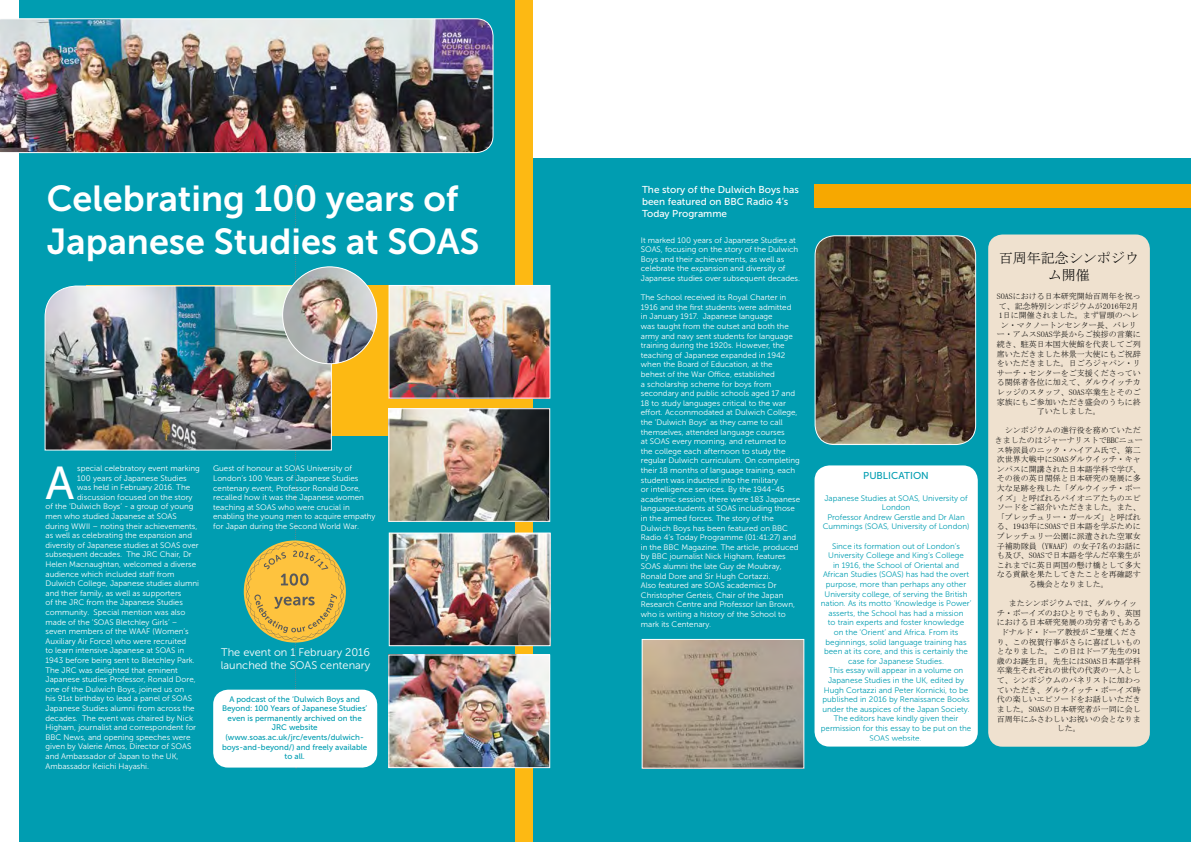
<style>
.page{position:relative;width:1191px;height:842px;background:#fff}
.page>*{position:absolute;margin:0;border:0;box-sizing:border-box;transform-origin:0 0}
.t1{font:46px "Museo Sans 500";color:#fff}
.t2{font:36px/43.2px "Museo Sans 700";color:#fff}
.t3{font:14px/16.8px "MS Mincho";color:#000;text-align:center}
.t4{font:11px/13.2px "Museo Sans 300";color:#fff}
.t5{font:10px/12px "Museo Sans 500";color:#fff}
.t6{font:10px "Museo Sans 500";color:#009db1}
.t7{font:8px/9.6px "Museo Sans 300";color:#fff}
.t8{font:8px/9.6px "MS Mincho";color:#000;text-align:center}
.t9{font:8px/9.6px "Museo Sans 300";color:#009db1;text-align:center}
.t10{font:8px/9.6px "Museo Sans 500";color:#009db1;text-align:center}
</style>
<div class="page">
<div style="left:20px;top:0;width:1171px;height:842px;background:#009db1"></div>
<div style="left:527px;top:0;width:664px;height:157px;background:#fff"></div>
<div style="left:814px;top:184px;width:377px;height:23px;background:#f7a800"></div>
<div style="left:515px;top:0;width:18px;height:842px;background:#fdb913"></div>
<div style="left:86px;top:285px;width:447px;height:150px;background:#fdb913"></div>
<img style="left:644px;top:641px;width:158px;height:125px">
<div style="left:642px;top:639px;width:162px;height:129px;border:1px solid #fff"></div>
<img style="left:816px;top:236px;width:159px;height:208px">
<div style="left:814px;top:235px;width:162px;height:210px;border:1px solid #fff;border-radius:19px"></div>
<img style="left:0;top:18px;width:493px;height:135px">
<img style="left:391px;top:535px;width:157px;height:109px">
<div style="left:389px;top:533px;width:161px;height:113px;border:1px solid #fff"></div>
<img style="left:44px;top:285px;width:202px;height:166px">
<img style="left:390px;top:410px;width:158px;height:110px">
<div style="left:388px;top:408px;width:162px;height:114px;border:1px solid #fff"></div>
<img style="left:391px;top:287px;width:157px;height:109px">
<div style="left:389px;top:285px;width:161px;height:113px;border:1px solid #fff"></div>
<svg style="left:246px;top:185px;width:98px;height:583px"></svg>
<img style="left:283px;top:267px;width:94px;height:97px">
<img style="left:390px;top:657px;width:158px;height:109px">
<div style="left:388px;top:655px;width:162px;height:113px;border:1px solid #fff"></div>
<div style="left:216px;top:693px;width:158px;height:71px;background:#fff;border-radius:12px"></div>
<div style="left:213px;top:690px;width:164px;height:77px;border:6px solid #fff;border-radius:12px"></div>
<div style="left:817px;top:468px;width:157px;height:275px;background:#fff;border-radius:12px"></div>
<div style="left:814px;top:465px;width:163px;height:281px;border:6px solid #fff;border-radius:12px"></div>
<div style="left:991px;top:237px;width:155px;height:507px;background:#efe1cf;border-radius:11px"></div>
<div style="left:988px;top:234px;width:161px;height:513px;border:6px solid #efe1cf;border-radius:11px"></div>
<h2 class="t2" style="left:47px;top:177px;width:434px">Celebrating 100 years of<br>Japanese Studies at SOAS</h2>
<p class="t5" style="left:642px;top:184px;width:158px">The story of the Dulwich Boys has been featured on BBC Radio 4’s<br>Today Programme</p>
<p class="t7" style="left:641px;top:235px;width:161px">It marked 100 years of Japanese Studies at SOAS, focusing on the story of the Dulwich Boys and their achievements, as well as celebrate the expansion and diversity of Japanese studies over subsequent decades.</p>
<p class="t7" style="left:641px;top:293px;width:161px">The School received its Royal Charter in 1916 and the first students were admitted<br>in January 1917. Japanese language<br>was taught from the outset and both the army and navy sent students for language training during the 1920s. However, the teaching of Japanese expanded in 1942 when the Board of Education, at the<br>behest of the War Office, established<br>a scholarship scheme for boys from secondary and public schools aged 17 and 18 to study languages critical to the war effort. Accommodated at Dulwich College, the ‘Dulwich Boys’ as they came to call themselves, attended language courses<br>at SOAS every morning, and returned to<br>the college each afternoon to study the regular Dulwich curriculum. On completing their 18 months of language training, each student was inducted into the military<br>or intelligence services. By the 1944-45 academic session, there were 183 Japanese languagestudents at SOAS including those in the armed forces. The story of the Dulwich Boys has been featured on BBC Radio 4’s Today Programme (01:41:27) and in the BBC Magazine. The article, produced by BBC journalist Nick Higham, features SOAS alumni the late Guy de Moubray, Ronald Dore and Sir Hugh Cortazzi.<br>Also featured are SOAS academics Dr Christopher Gerteis, Chair of the Japan Research Centre and Professor Ian Brown, who is writing a history of the School to mark its Centenary.</p>
<p class="t7" style="left:77px;top:463px;width:124px">special celebratory event marking</p>
<p class="t7" style="left:77px;top:473px;width:111px">100 years of Japanese Studies</p>
<p class="t7" style="left:77px;top:483px;width:114px">was held in February 2016. The</p>
<p class="t7" style="left:77px;top:492px;width:117px">discussion focused on the story</p>
<p class="t7" style="left:45px;top:502px;width:149px">of the ‘Dulwich Boys’ - a group of young</p>
<p class="t7" style="left:45px;top:511px;width:133px">men who studied Japanese at SOAS</p>
<p class="t7" style="left:45px;top:521px;width:153px">during WWII – noting their achievements,</p>
<p class="t7" style="left:45px;top:531px;width:148px">as well as celebrating the expansion and</p>
<p class="t7" style="left:45px;top:540px;width:155px">diversity of Japanese studies at SOAS over</p>
<p class="t7" style="left:45px;top:550px;width:148px">subsequent decades. The JRC Chair, Dr</p>
<p class="t7" style="left:45px;top:559px;width:152px">Helen Macnaughtan, welcomed a diverse</p>
<p class="t7" style="left:45px;top:569px;width:130px">audience which included staff from</p>
<p class="t7" style="left:45px;top:579px;width:155px">Dulwich College, Japanese studies alumni</p>
<p class="t7" style="left:45px;top:588px;width:137px">and their family, as well as supporters</p>
<p class="t7" style="left:45px;top:598px;width:139px">of the JRC from the Japanese Studies</p>
<p class="t7" style="left:45px;top:607px;width:141px">community. Special mention was also</p>
<p class="t7" style="left:45px;top:617px;width:133px">made of the ‘SOAS Bletchley Girls’ –</p>
<p class="t7" style="left:45px;top:627px;width:145px">seven members of the WAAF (Women’s</p>
<p class="t7" style="left:45px;top:636px;width:142px">Auxiliary Air Force) who were recruited</p>
<p class="t7" style="left:45px;top:646px;width:140px">to learn intensive Japanese at SOAS in</p>
<p class="t7" style="left:45px;top:655px;width:151px">1943 before being sent to Bletchley Park.</p>
<p class="t7" style="left:45px;top:665px;width:134px">The JRC was delighted that eminent</p>
<p class="t7" style="left:45px;top:675px;width:152px">Japanese studies Professor, Ronald Dore,</p>
<p class="t7" style="left:45px;top:684px;width:140px">one of the Dulwich Boys, joined us on</p>
<p class="t7" style="left:45px;top:694px;width:148px">his 91st birthday to lead a panel of SOAS</p>
<p class="t7" style="left:45px;top:703px;width:151px">Japanese Studies alumni from across the</p>
<p class="t7" style="left:45px;top:713px;width:149px">decades. The event was chaired by Nick</p>
<p class="t7" style="left:45px;top:723px;width:152px">Higham, journalist and correspondent for</p>
<p class="t7" style="left:45px;top:732px;width:146px">BBC News, and opening speeches were</p>
<p class="t7" style="left:45px;top:742px;width:147px">given by Valerie Amos, Director of SOAS</p>
<p class="t7" style="left:45px;top:751px;width:134px">and Ambassador of Japan to the UK,</p>
<p class="t7" style="left:45px;top:761px;width:105px">Ambassador Keiichi Hayashi.</p>
<p class="t7" style="left:213px;top:464px;width:164px">Guest of honour at SOAS University of London’s 100 Years of Japanese Studies centenary event, Professor Ronald Dore, recalled how it was the Japanese women teaching at SOAS who were crucial in enabling the young men to acquire empathy for Japan during the Second World War.</p>
<h1 class="t1" style="left:45px;top:458px;width:30px">A</h1>
<h3 class="t4" style="left:221px;top:646px;width:151px">The event on 1 February 2016 launched the SOAS centenary</h3>
<p class="t10" style="left:222px;top:694px;width:147px">A podcast of the ‘Dulwich Boys and<br>Beyond: 100 Years of Japanese Studies’ even is permanently archived on the<br>JRC website (www.soas.ac.uk/jrc/events/dulwich&shy;boys-and-beyond/) and freely available to all.</p>
<p class="t6" style="left:863px;top:470px;width:67px">PUBLICATION</p>
<p class="t9" style="left:822px;top:493px;width:148px">Japanese Studies at SOAS, University of<br>London<br>Professor Andrew Gerstle and Dr Alan<br>Cummings (SOAS, University of London)</p>
<p class="t9" style="left:820px;top:541px;width:152px">Since its formation out of London’s University College and King’s College<br>in 1916, the School of Oriental and African Studies (SOAS) has had the overt purpose, more than perhaps any other University college, of serving the British nation. As its motto ‘Knowledge is Power’ asserts, the School has had a mission<br>to train experts and foster knowledge<br>on the ‘Orient’ and Africa. From its beginnings, solid language training has been at its core, and this is certainly the case for Japanese Studies.<br>This essay will appear in a volume on Japanese Studies in the UK, edited by Hugh Cortazzi and Peter Kornicki, to be published in 2016 by Renaissance Books under the auspices of the Japan Society.<br>The editors have kindly given their permission for this essay to be put on the SOAS website.</p>
<h3 class="t3" style="left:998px;top:250px;width:141px">百周年記念シンポジウム開催</h3>
<p class="t8" style="left:996px;top:291px;width:145px">SOASにおける日本研究開始百周年を祝って、記念特別シンポジウムが2016年2月<br>1日に開催されました。まず冒頭のヘレン・マクノートンセンター長、バレリー・アムスSOAS学長からご挨拶の言葉に続き、駐英日本国大使館を代表してご列席いただきました林景一大使にもご祝辞をいただきました。日ごろジャパン・リサーチ・センターをご支援くださっている関係者各位に加えて、ダルウイッチカレッジのスタッフ、SOAS卒業生とそのご家族にもご参加いただき盛会のうちに終了いたしました。</p>
<p class="t8" style="left:994px;top:426px;width:149px">　シンポジウムの進行役を務めていただきましたのはジャーナリストでBBCニュース特派員のニック・ハイアム氏で、第二次世界大戦中にSOASダルウイッチ・キャンパスに開講された日本語学科で学び、その後の英日関係と日本研究の発展に多大な足跡を残した「ダルウイッチ・ボーイズ」と呼ばれるパイオニアたちのエピソードをご紹介いただきました。また、「ブレッチュリー・ガールズ」と呼ばれる、1943年にSOASで日本語を学ぶためにブレッチュリー公園に派遣された空軍女子補助隊員（YWAAF）の女子7名のお話にも及び、SOASで日本語を学んだ卒業生がこれまでに英日両国の懸け橋として多大なる貢献を果たしてきたことを再確認する機会となりました。</p>
<p class="t8" style="left:996px;top:599px;width:145px">　またシンポジウムでは、ダルウイッチ・ボーイズのおひとりでもあり、英国における日本研究発展の功労者でもあるドナルド・ドーア教授がご登壇くださり、この祝賀行事がさらに喜ばしいものとなりました。この日はドーア先生の91歳のお誕生日。先生にはSOAS日本語学科卒業生それぞれの世代の代表の一人として、シンポジウムのパネリストに加わっていただき、ダルウイッチ・ボーイズ時代の楽しいエピソードをお話しいただきました。SOASの日本研究者が一同に会し百周年にふさわしいお祝いの会となりました。</p>
</div>
